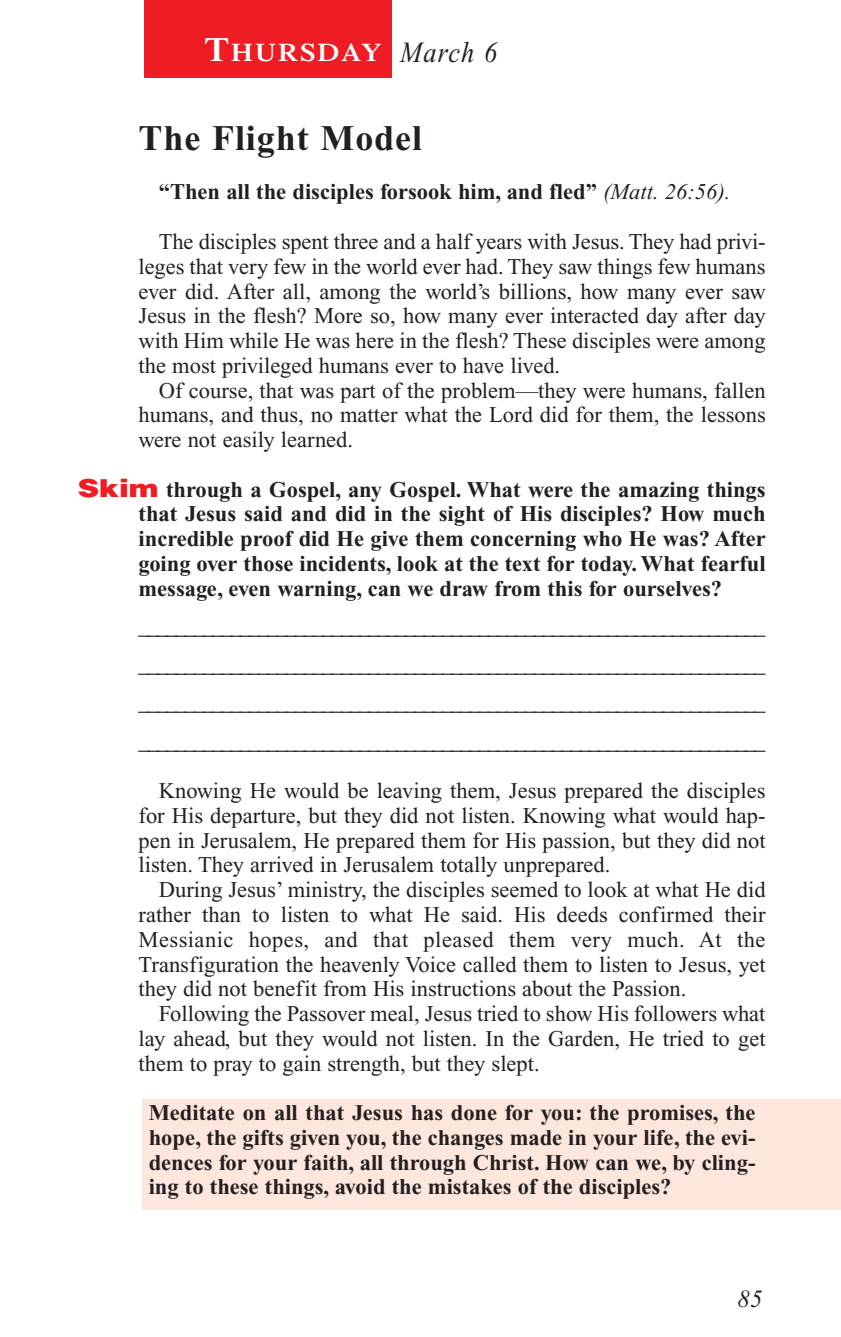
<style>
.page{position:relative;width:841px;height:1337px;background:#fff}
.page>*{position:absolute;margin:0;border:0;box-sizing:border-box;transform-origin:0 0}
.t1{font:700 36px "Times New Roman";letter-spacing:.025em;color:#231f20}
.t2{font:600 25.2px "Times";letter-spacing:.065em;color:#fff;scale:1.1 1}
.t3{font:italic 24.75px "Times New Roman";color:#231f20}
.t4{font:22.5px/24.8px "Times New Roman";color:#231f20;text-align:justify}
.t5{font:700 22.5px/24.8px "Times New Roman";color:#231f20;text-align:justify}
.s1{font-size:33.75px}
.s2{font-family:"Times New Roman";font-weight:400;font-style:italic;font-size:29.25px;color:#231f20}
.s3{font-weight:400;font-style:italic}
.s4{font-family:"Helvetica";font-weight:900;font-size:24.75px;color:#ee1d23}
</style>
<div class="page">
<div style="left:142px;top:1099px;width:698px;height:110px;background:#fde7dc"></div>
<div style="left:144px;top:0;width:248px;height:78px;background:#ee1d23"></div>
<p class="t2" style="left:204px;top:43px;width:268px"><span class="s1">T</span>HURSDAY <span class="s2">March 6</span></p>
<h1 class="t1" style="left:138px;top:126px;width:285px">The Flight Model</h1>
<p class="t5" style="left:159px;top:182px;width:573px">“Then all the disciples forsook him, and fled” <span class="s3">(Matt. 26:56).</span></p>
<p class="t4" style="left:138px;top:231px;width:628px;text-indent:20px">The disciples spent three and a half years with Jesus. They had privi&shy;leges that very few in the world ever had. They saw things few humans ever did. After all, among the world’s billions, how many ever saw Jesus in the flesh? More so, how many ever interacted day after day with Him while He was here in the flesh? These disciples were among the most privileged humans ever to have lived.</p>
<p class="t4" style="left:138px;top:380px;width:628px;text-indent:20px">Of course, that was part of the problem—they were humans, fallen humans, and thus, no matter what the Lord did for them, the lessons were not easily learned.</p>
<p class="t5" style="left:138px;top:479px;width:628px;text-indent:-61px"><span class="s4">Skim</span> through a Gospel, any Gospel. What were the amazing things that Jesus said and did in the sight of His disciples? How much incredible proof did He give them concerning who He was? After going over those incidents, look at the text for today. What fearful message, even warning, can we draw from this for ourselves?</p>
<p class="t4" style="left:138px;top:609px;width:628px;line-height:38.2px">____________________________________________________________________ ____________________________________________________________________ ____________________________________________________________________ ____________________________________________________________________</p>
<p class="t4" style="left:138px;top:780px;width:628px;text-indent:20px">Knowing He would be leaving them, Jesus prepared the disciples for His departure, but they did not listen. Knowing what would hap&shy;pen in Jerusalem, He prepared them for His passion, but they did not listen. They arrived in Jerusalem totally unprepared.</p>
<p class="t4" style="left:138px;top:879px;width:628px;text-indent:20px">During Jesus’ ministry, the disciples seemed to look at what He did rather than to listen to what He said. His deeds confirmed their Messianic hopes, and that pleased them very much. At the Transfiguration the heavenly Voice called them to listen to Jesus, yet they did not benefit from His instructions about the Passion.</p>
<p class="t4" style="left:138px;top:1003px;width:628px;text-indent:20px">Following the Passover meal, Jesus tried to show His followers what lay ahead, but they would not listen. In the Garden, He tried to get them to pray to gain strength, but they slept.</p>
<p class="t5" style="left:149px;top:1102px;width:608px">Meditate on all that Jesus has done for you: the promises, the hope, the gifts given you, the changes made in your life, the evi&shy;dences for your faith, all through Christ. How can we, by cling&shy;ing to these things, avoid the mistakes of the disciples?</p>
<p class="t3" style="left:737px;top:1289px;width:26px">85</p>
</div>
